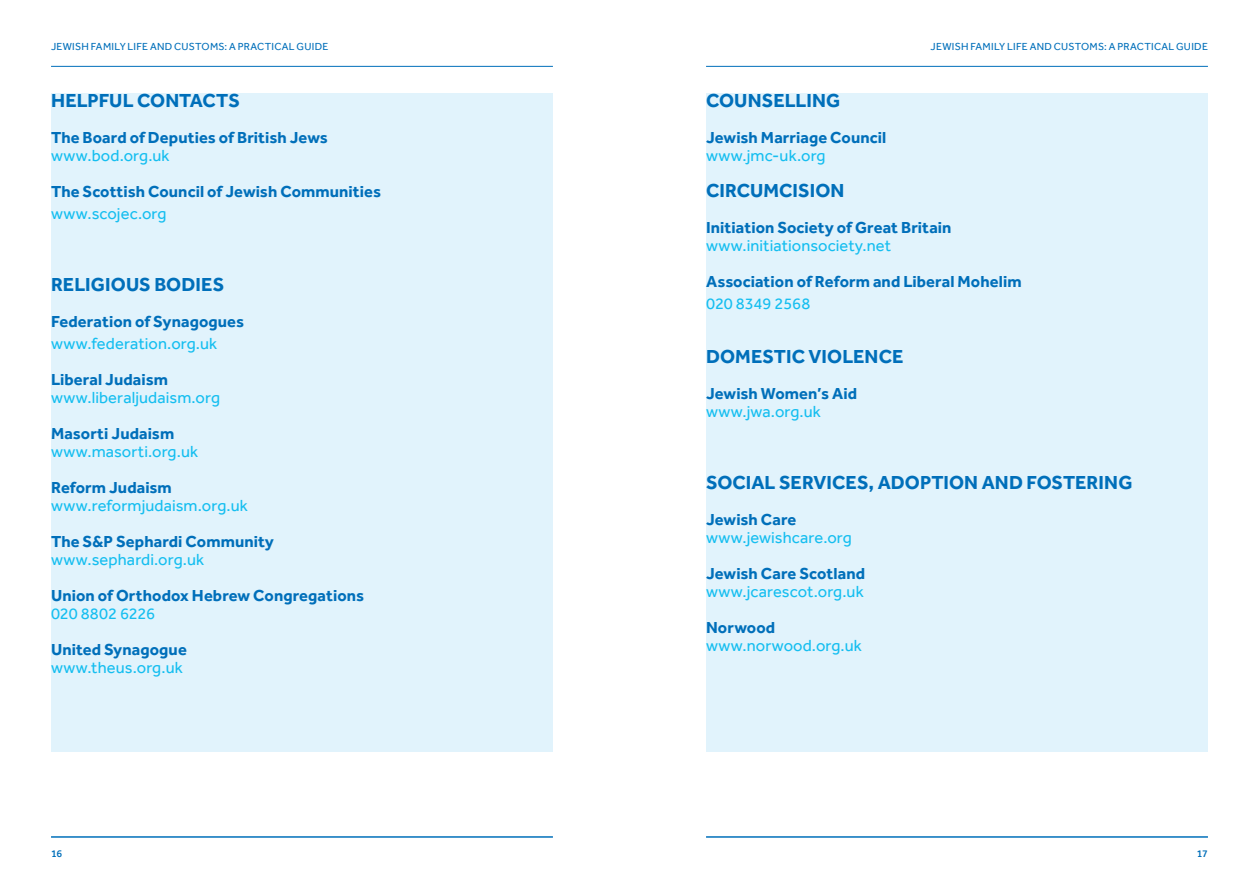
<style>
.page{position:relative;width:1259px;height:893px;background:#fff}
.page>*{position:absolute;margin:0;border:0;box-sizing:border-box;transform-origin:0 0}
.t1{font:700 19.5px "Effra";letter-spacing:.005em;color:#006fba}
.t2{font:700 16.5px "Effra";letter-spacing:.01em;color:#006fba}
.t3{font:16.5px "Effra W01";letter-spacing:.005em;color:#15bef0}
.t4{font:10.5px "Effra W01";letter-spacing:.025em;color:#006fba}
.t5{font:500 10.5px "Effra W01";color:#006fba}
</style>
<div class="page">
<hr style="left:51px;top:836px;width:502px;height:2px;background:#006fba">
<hr style="left:706px;top:836px;width:502px;height:2px;background:#006fba">
<hr style="left:706px;top:66px;width:502px;height:1px;background:#006fba">
<hr style="left:51px;top:66px;width:502px;height:1px;background:#006fba">
<div style="left:51px;top:94px;width:502px;height:658px;background:#e1f3fc"></div>
<div style="left:706px;top:94px;width:502px;height:658px;background:#e1f3fc"></div>
<p class="t4" style="left:51px;top:40px;width:279px">JEWISH FAMILY LIFE AND CUSTOMS: A PRACTICAL GUIDE</p>
<p class="t4" style="left:930px;top:40px;width:279px">JEWISH FAMILY LIFE AND CUSTOMS: A PRACTICAL GUIDE</p>
<p class="t1" style="left:51px;top:88px;width:13px">HEL</p>
<p class="t1" style="left:88px;top:88px;width:77px">PFUL CONTA</p>
<p class="t1" style="left:203px;top:88px;width:26px">CTS</p>
<p class="t2" style="left:51px;top:127px;width:278px">The Board of Deputies of British Jews</p>
<p class="t3" style="left:51px;top:146px;width:120px">www.bod.org.uk</p>
<p class="t2" style="left:51px;top:181px;width:331px">The Scottish Council of Jewish Communities</p>
<p class="t3" style="left:51px;top:204px;width:117px">www.scojec.org</p>
<p class="t1" style="left:51px;top:272px;width:175px">Religious bodies</p>
<p class="t2" style="left:51px;top:311px;width:195px">Federation of Synagogues</p>
<p class="t3" style="left:51px;top:335px;width:168px">www.federation.org.uk</p>
<p class="t2" style="left:51px;top:369px;width:119px">Liberal Judaism</p>
<p class="t3" style="left:51px;top:389px;width:170px">www.liberaljudaism.org</p>
<p class="t2" style="left:51px;top:424px;width:125px">Masorti Judaism</p>
<p class="t3" style="left:51px;top:443px;width:149px">www.masorti.org.uk</p>
<p class="t2" style="left:51px;top:478px;width:122px">Reform Judaism</p>
<p class="t3" style="left:51px;top:497px;width:198px">www.reformjudaism.org.uk</p>
<p class="t2" style="left:51px;top:532px;width:224px">The S&amp;P Sephardi Community</p>
<p class="t3" style="left:51px;top:551px;width:155px">www.sephardi.org.uk</p>
<p class="t2" style="left:51px;top:586px;width:314px">Union of Orthodox Hebrew Congregations</p>
<p class="t3" style="left:51px;top:605px;width:106px">020 8802 6226</p>
<p class="t2" style="left:51px;top:640px;width:137px">United Synagogue</p>
<p class="t3" style="left:51px;top:659px;width:133px">www.theus.org.uk</p>
<p class="t1" style="left:706px;top:88px;width:133px">Counselling</p>
<p class="t2" style="left:706px;top:127px;width:182px">Jewish Marriage Council</p>
<p class="t3" style="left:706px;top:146px;width:121px">www.jmc-uk.org</p>
<p class="t1" style="left:706px;top:178px;width:140px">Circumcision</p>
<p class="t2" style="left:706px;top:217px;width:247px">Initiation Society of Great Britain</p>
<p class="t3" style="left:706px;top:236px;width:186px">www.initiationsociety.net</p>
<p class="t2" style="left:706px;top:271px;width:317px">Association of Reform and Liberal Mohelim</p>
<p class="t3" style="left:706px;top:294px;width:106px">020 8349 2568</p>
<p class="t1" style="left:706px;top:344px;width:199px">Domestic Violence</p>
<p class="t2" style="left:706px;top:383px;width:153px">Jewish Women’s Aid</p>
<p class="t3" style="left:706px;top:402px;width:116px">www.jwa.org.uk</p>
<p class="t1" style="left:706px;top:470px;width:425px">Social Services, Adoption and Fostering</p>
<p class="t2" style="left:706px;top:509px;width:92px">Jewish Care</p>
<p class="t3" style="left:706px;top:528px;width:147px">www.jewishcare.org</p>
<p class="t2" style="left:706px;top:563px;width:161px">Jewish Care Scotland</p>
<p class="t3" style="left:706px;top:582px;width:159px">www.jcarescot.org.uk</p>
<p class="t2" style="left:706px;top:617px;width:71px">Norwood</p>
<p class="t3" style="left:706px;top:636px;width:157px">www.norwood.org.uk</p>
<p class="t5" style="left:51px;top:848px;width:13px">16</p>
<p class="t5" style="left:1196px;top:848px;width:13px">17</p>
</div>
